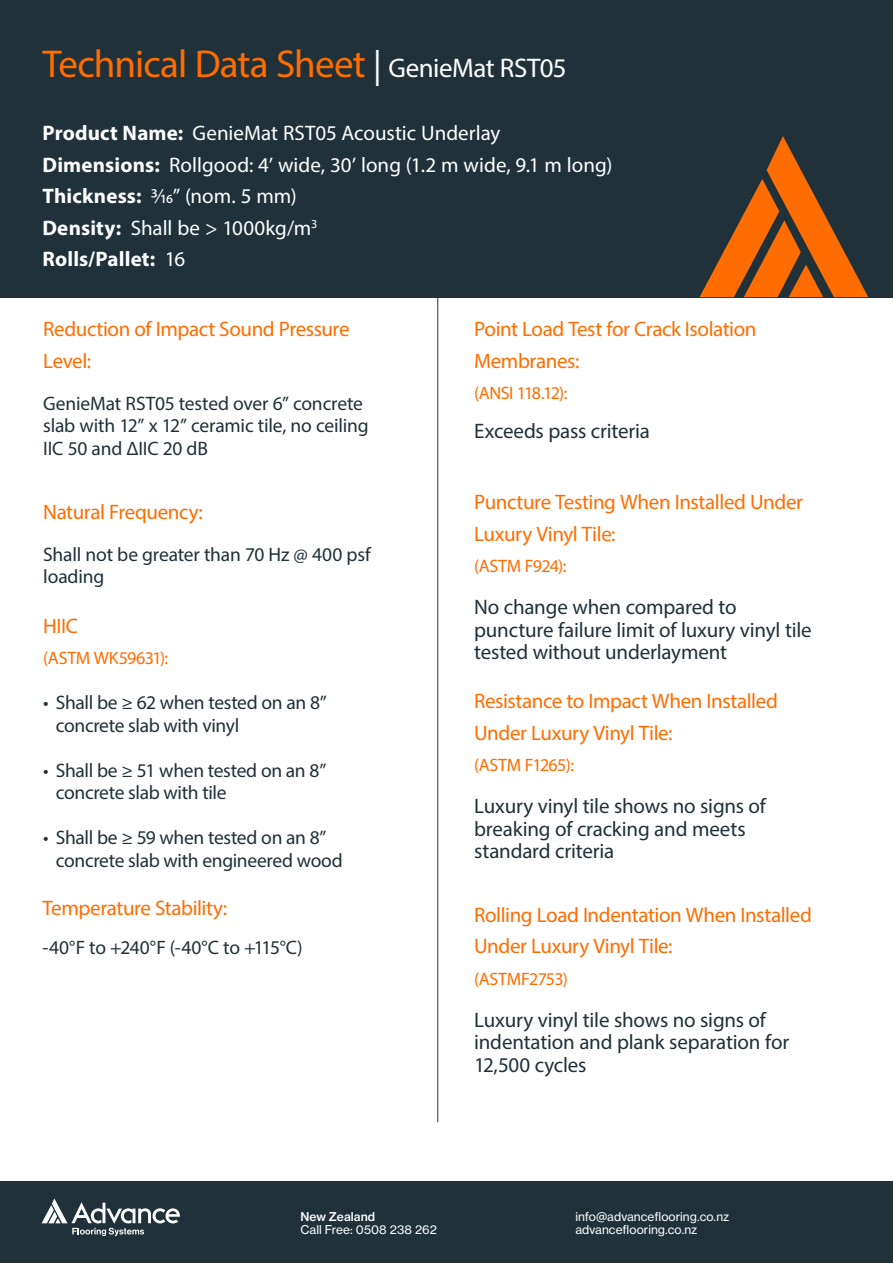
<style>
.page{position:relative;width:893px;height:1263px;background:#fff}
.page>*{position:absolute;margin:0;border:0;box-sizing:border-box;transform-origin:0 0}
.t1{font:39px "Myriad Pro";letter-spacing:-.025em;color:#ff6d00}
.t2{font:21px/31.5px "Myriad Pro";letter-spacing:-.02em;color:#ff6d00}
.t3{font:21px/22.5px "Myriad Pro";letter-spacing:-.01em;color:#203139}
.t4{font:21px/31.5px "Myriad Pro";letter-spacing:.005em;color:#fff}
.t5{font:19.5px/22.5px "Myriad Pro";letter-spacing:-.015em;color:#203139}
.t6{font:18px "Myriad Pro";letter-spacing:-.025em;color:#ff6d00}
.t7{font:12px/13.5px "N Haas Grotesk TX Pro 55 Rg";letter-spacing:.005em;color:#fff}
.t8{font:12px "N Haas Grotesk TX Pro 65 Md";letter-spacing:.005em;color:#fff}
.s1{font-size:36px;color:#fff}
.s2{font-size:27px;color:#fff}
.s3{font-weight:700}
</style>
<div class="page">
<div style="left:0;top:1182px;width:893px;height:81px;background:#203139"></div>
<div style="left:0;top:0;width:893px;height:298px;background:#203139"></div>
<hr style="left:438px;top:296px;width:1px;height:826px;background:#203139">
<svg style="left:42px;top:1198px;width:138px;height:38px"></svg>
<svg style="left:699px;top:136px;width:169px;height:161px"></svg>
<h1 class="t1" style="left:43px;top:40px;width:526px">Technical Data Sheet <span class="s1">|</span> <span class="s2">GenieMat RST05</span></h1>
<p class="t4" style="left:43px;top:117px;width:571px"><span class="s3">Product Name:</span> GenieMat RST05 Acoustic Underlay <span class="s3">Dimensions:</span> Rollgood: 4’ wide, 30’ long (1.2 m wide, 9.1 m long)<br><span class="s3">Thickness:</span> 3/16” (nom. 5 mm)<br><span class="s3">Density:</span> Shall be &gt; 1000kg/m<sup>3<br></sup><span class="s3">Rolls/Pallet:</span> 16</p>
<p class="t2" style="left:43px;top:313px;width:308px">Reduction of Impact Sound Pressure<br>Level:</p>
<p class="t5" style="left:43px;top:391px;width:327px">GenieMat RST05 tested over 6” concrete slab with 12” x 12” ceramic tile, no ceiling<br>IIC 50 and ∆IIC 20 dB</p>
<p class="t2" style="left:43px;top:496px;width:161px">Natural Frequency:</p>
<p class="t5" style="left:43px;top:543px;width:329px">Shall not be greater than 70 Hz @ 400 psf loading</p>
<p class="t2" style="left:43px;top:610px;width:36px">HIIC</p>
<p class="t6" style="left:43px;top:647px;width:127px">(ASTM WK59631):</p>
<p class="t5" style="left:56px;top:691px;width:272px;text-indent:-13px">• Shall be ≥ 62 when tested on an 8” concrete slab with vinyl</p>
<p class="t5" style="left:56px;top:759px;width:272px;text-indent:-13px">• Shall be ≥ 51 when tested on an 8” concrete slab with tile</p>
<p class="t5" style="left:56px;top:826px;width:288px;text-indent:-13px">• Shall be ≥ 59 when tested on an 8” concrete slab with engineered wood</p>
<p class="t2" style="left:43px;top:892px;width:186px">Temperature Stability:</p>
<p class="t5" style="left:43px;top:936px;width:262px">-40°F to +240°F (-40°C to +115°C)</p>
<p class="t2" style="left:474px;top:313px;width:284px">Point Load Test for Crack Isolation<br>Membranes:</p>
<p class="t6" style="left:474px;top:382px;width:95px">(ANSI 118.12):</p>
<p class="t3" style="left:474px;top:419px;width:177px">Exceeds pass criteria</p>
<p class="t2" style="left:474px;top:486px;width:330px">Puncture Testing When Installed Under<br>Luxury Vinyl Tile:</p>
<p class="t6" style="left:474px;top:555px;width:94px">(ASTM F924):</p>
<p class="t3" style="left:474px;top:595px;width:339px">No change when compared to puncture failure limit of luxury vinyl tile tested without underlayment</p>
<p class="t2" style="left:474px;top:685px;width:305px">Resistance to Impact When Installed<br>Under Luxury Vinyl Tile:</p>
<p class="t6" style="left:474px;top:754px;width:101px">(ASTM F1265):</p>
<p class="t3" style="left:474px;top:794px;width:293px">Luxury vinyl tile shows no signs of breaking of cracking and meets standard criteria</p>
<p class="t2" style="left:474px;top:898px;width:339px">Rolling Load Indentation When Installed<br>Under Luxury Vinyl Tile:</p>
<p class="t6" style="left:474px;top:967px;width:95px">(ASTMF2753)</p>
<p class="t3" style="left:474px;top:1008px;width:317px">Luxury vinyl tile shows no signs of indentation and plank separation for<br>12,500 cycles</p>
<p class="t8" style="left:300px;top:1209px;width:76px">New Zealand</p>
<p class="t7" style="left:300px;top:1223px;width:138px">Call Free: 0508 238 262</p>
<p class="t7" style="left:575px;top:1210px;width:155px">info@advanceflooring.co.nz advanceflooring.co.nz</p>
</div>
